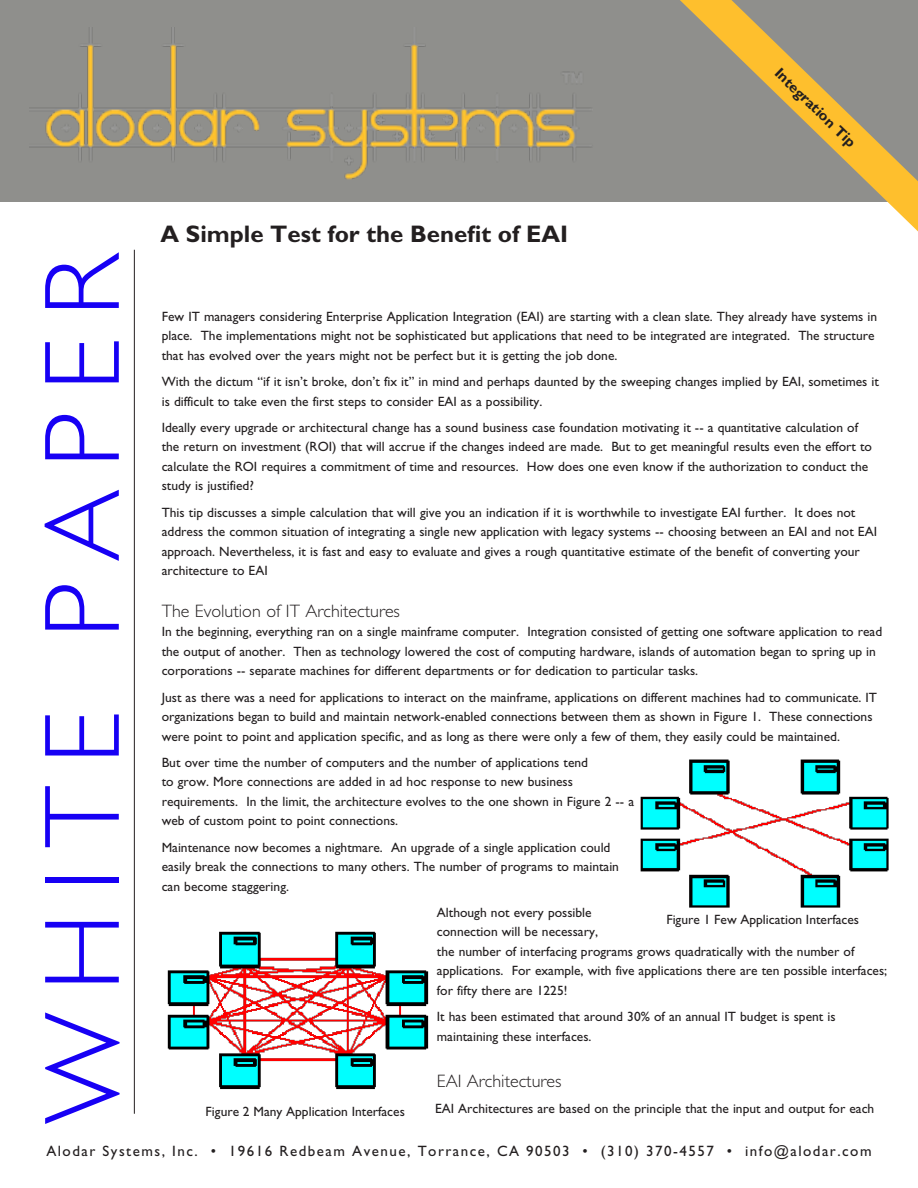
<style>
.page{position:relative;width:918px;height:1188px;background:#fff}
.page>*{position:absolute;margin:0;border:0;box-sizing:border-box;transform-origin:0 0}
.t1{font:300 108px "Gill Sans";letter-spacing:.2em;color:#1700f4}
.Article_Title{font:700 24px "Gill Sans";color:#231f20}
.lt_blue_subheads{font:300 18px "Gill Sans";color:#231f20}
.t2{font:15px "Gill Sans";letter-spacing:.1em;color:#231f20}
.t3{font:700 15px "Gill Sans";color:#231f20}
.text{font:13.5px/19.5px "Gill Sans";color:#231f20}
.lt_blue_subheads-2{font:13.5px "Gill Sans";color:#231f20}
</style>
<div class="page">
<div style="left:0;top:0;width:918px;height:202px;background:#8f8f8c"></div>
<hr style="left:134px;top:250px;width:1px;height:864px;background:#231f20">
<svg style="left:680px;top:0;width:238px;height:232px"></svg>
<img style="left:29px;top:27px;width:562px;height:152px">
<img style="left:640px;top:759px;width:249px;height:149px">
<img style="left:167px;top:931px;width:262px;height:159px">
<p class="Article_Title" style="left:160px;top:219px;width:409px">A Simple Test for the Benefit of EAI</p>
<p class="t3" style="left:783px;top:64px;width:108px;rotate:44deg">Integration Tip</p>
<p class="t1" style="left:22px;top:1124px;width:873px;rotate:-90deg">WHITE PAPER</p>
<p class="t2" style="left:46px;top:1142px;width:827px">Alodar Systems, Inc. • 19616 Redbeam Avenue, Torrance, CA 90503 • (310) 370-4557 • info@alodar.com</p>
<p class="text" style="left:162px;top:307px;width:717px">Few IT managers considering Enterprise Application Integration (EAI) are starting with a clean slate. They already have systems in place. The implementations might not be sophisticated but applications that need to be integrated are integrated. The structure that has evolved over the years might not be perfect but it is getting the job done.</p>
<p class="text" style="left:162px;top:372px;width:719px">With the dictum “if it isn’t broke, don’t fix it” in mind and perhaps daunted by the sweeping changes implied by EAI, sometimes it is difficult to take even the first steps to consider EAI as a possibility.</p>
<p class="text" style="left:162px;top:418px;width:712px">Ideally every upgrade or architectural change has a sound business case foundation motivating it -- a quantitative calculation of the return on investment (ROI) that will accrue if the changes indeed are made. But to get meaningful results even the effort to calculate the ROI requires a commitment of time and resources. How does one even know if the authorization to conduct the study is justified?</p>
<p class="text" style="left:162px;top:503px;width:717px">This tip discusses a simple calculation that will give you an indication if it is worthwhile to investigate EAI further. It does not address the common situation of integrating a single new application with legacy systems -- choosing between an EAI and not EAI approach. Nevertheless, it is fast and easy to evaluate and gives a rough quantitative estimate of the benefit of converting your architecture to EAI</p>
<p class="lt_blue_subheads" style="left:162px;top:601px;width:240px">The Evolution of IT Architectures</p>
<p class="text" style="left:162px;top:622px;width:722px">In the beginning, everything ran on a single mainframe computer. Integration consisted of getting one software application to read the output of another. Then as technology lowered the cost of computing hardware, islands of automation began to spring up in corporations -- separate machines for different departments or for dedication to particular tasks.</p>
<p class="text" style="left:162px;top:687px;width:717px">Just as there was a need for applications to interact on the mainframe, applications on different machines had to communicate. IT organizations began to build and maintain network-enabled connections between them as shown in Figure 1. These connections were point to point and application specific, and as long as there were only a few of them, they easily could be maintained.</p>
<p class="text" style="left:162px;top:753px;width:474px">But over time the number of computers and the number of applications tend<br>to grow. More connections are added in ad hoc response to new business requirements. In the limit, the architecture evolves to the one shown in Figure 2 -- a web of custom point to point connections.</p>
<p class="text" style="left:162px;top:837px;width:459px">Maintenance now becomes a nightmare. An upgrade of a single application could easily break the connections to many others. The number of programs to maintain can become staggering.</p>
<p class="text" style="left:437px;top:903px;width:452px">Although not every possible<br>connection will be necessary,<br>the number of interfacing programs grows quadratically with the number of applications. For example, with five applications there are ten possible interfaces; for fifty there are 1225!</p>
<p class="text" style="left:437px;top:1007px;width:400px">It has been estimated that around 30% of an annual IT budget is spent is maintaining these interfaces.</p>
<p class="lt_blue_subheads" style="left:437px;top:1071px;width:126px">EAI Architectures</p>
<p class="lt_blue_subheads-2" style="left:435px;top:1101px;width:441px">EAI Architectures are based on the principle that the input and output for each</p>
<p class="text" style="left:666px;top:909px;width:194px">Figure 1 Few Application Interfaces</p>
<p class="text" style="left:206px;top:1102px;width:201px">Figure 2 Many Application Interfaces</p>
</div>
